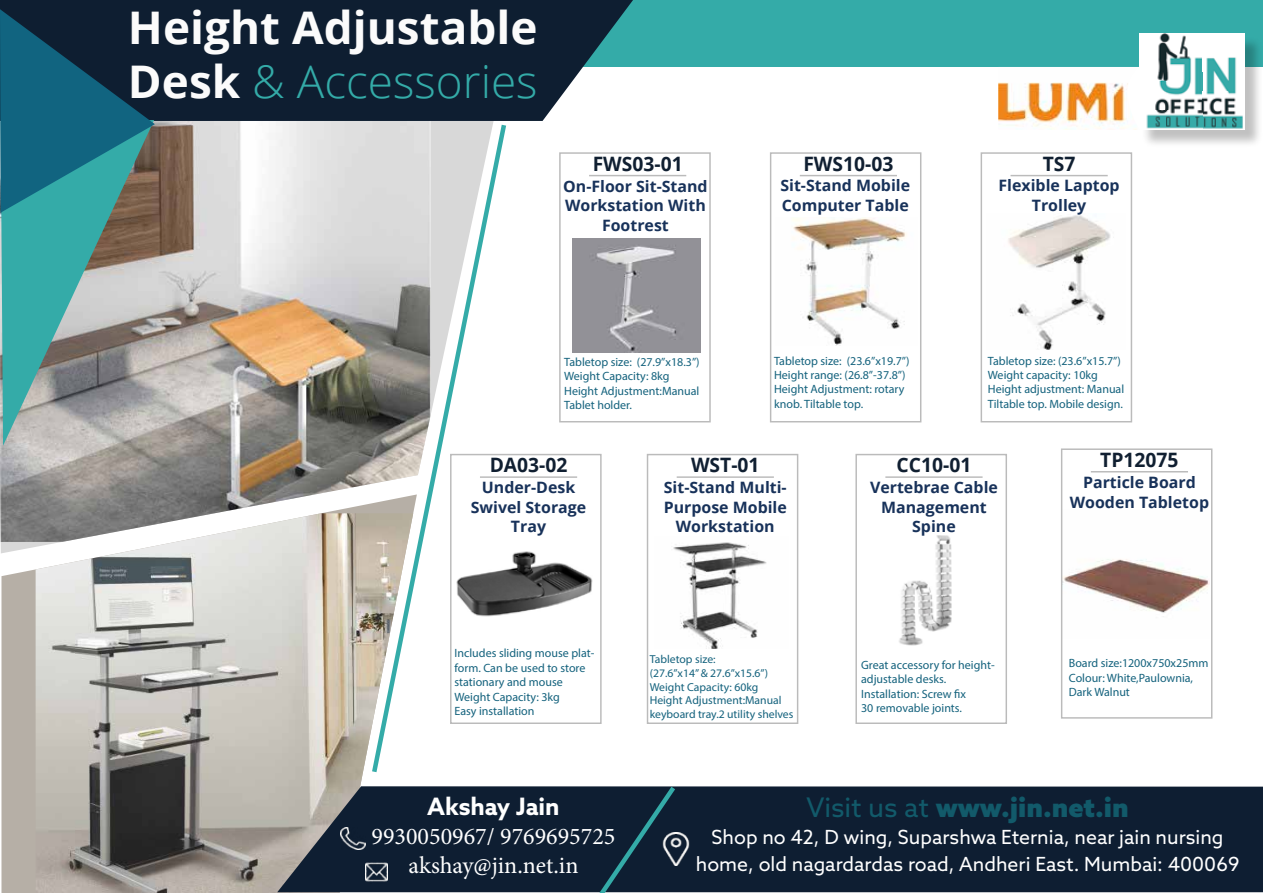
<style>
.page{position:relative;width:1263px;height:893px;background:#fff}
.page>*{position:absolute;margin:0;border:0;box-sizing:border-box;transform-origin:0 0}
.t1{font:700 45px/54px "Open Sans";color:#fbfbfb}
.t2{font:900 27px "Azo Sans";color:#125a6a}
.t3{font:24px/28.8px "Minion Pro";color:#fff;text-align:center}
.t4{font:700 24px "Azo Sans";color:#fff}
.t5{font:700 19.8px "Open Sans";color:#101f31}
.t6{font:19.5px/27px "Azo Sans";color:#fff;text-align:center}
.t7{font:700 15.75px/19.6px "Open Sans";color:#18325a;text-align:center}
.t8{font:12px/14.4px "Myriad Pro";color:#14627d}
.t9{font:11.55px/13.8px "Myriad Pro";color:#14627d}
.s1{font-weight:300;color:#34aba8}
.s2{font-weight:400}
</style>
<div class="page">
<img style="left:0;top:121px;width:369px;height:421px">
<svg style="left:1px;top:494px;width:416px;height:399px;fill:#b6afa6"></svg>
<img style="left:36px;top:513px;width:377px;height:380px">
<hr style="left:589px;top:175px;width:97px;height:1px;background:#000">
<img style="left:572px;top:238px;width:129px;height:114px">
<svg style="left:369px;top:121px;width:140px;height:656px"></svg>
<hr style="left:800px;top:175px;width:97px;height:1px;background:#000">
<img style="left:792px;top:218px;width:115px;height:127px">
<hr style="left:1010px;top:175px;width:98px;height:1px;background:#000">
<img style="left:1008px;top:215px;width:103px;height:134px">
<img style="left:453px;top:531px;width:140px;height:105px">
<hr style="left:480px;top:476px;width:97px;height:2px;background:#000">
<hr style="left:677px;top:476px;width:97px;height:2px;background:#000">
<img style="left:673px;top:542px;width:94px;height:107px">
<hr style="left:885px;top:476px;width:97px;height:2px;background:#000">
<img style="left:899px;top:535px;width:53px;height:111px">
<img style="left:1064px;top:559px;width:145px;height:54px">
<hr style="left:1091px;top:471px;width:97px;height:1px;background:#000">
<div style="left:5px;top:0;width:1258px;height:67px;background:#34aba8"></div>
<svg style="left:0;top:0;width:633px;height:121px;fill:#0e1e31"></svg>
<svg style="left:1px;top:213px;width:153px;height:233px"></svg>
<svg style="left:0;top:9px;width:155px;height:204px"></svg>
<div style="left:1142px;top:36px;width:121px;height:113px;background:#000;opacity:.25"></div>
<img style="left:1139px;top:33px;width:105px;height:97px">
<div style="left:277px;top:786px;width:986px;height:106px;background:#0e1e32"></div>
<svg style="left:595px;top:786px;width:84px;height:107px"></svg>
<img style="left:340px;top:827px;width:25px;height:22px">
<img style="left:365px;top:860px;width:22px;height:23px">
<img style="left:658px;top:833px;width:36px;height:33px">
<img style="left:998px;top:82px;width:138px;height:48px">
<h1 class="t1" style="left:128px;top:-1px;width:411px">Height Adjustable<br>Desk <span class="s1">&amp; Accessories</span></h1>
<h3 class="t5" style="left:593px;top:149px;width:92px">FWS03-01</h3>
<h3 class="t7" style="left:563px;top:176px;width:146px">On-Floor Sit-Stand<br>Workstation With<br>Footrest</h3>
<p class="t8" style="left:564px;top:355px;width:137px">Tabletop size: (27.9”x18.3”)<br>Weight Capacity: 8kg<br>Height Adjustment:Manual<br>Tablet holder.</p>
<h3 class="t5" style="left:803px;top:149px;width:92px">FWS10-03</h3>
<h3 class="t7" style="left:780px;top:175px;width:131px;text-align:left">Sit-Stand Mobile<br>Computer Table</h3>
<h3 class="t5" style="left:1043px;top:149px;width:34px">TS7</h3>
<h3 class="t7" style="left:998px;top:175px;width:123px">Flexible Laptop<br>Trolley</h3>
<p class="t8" style="left:774px;top:353px;width:137px">Tabletop size: (23.6”x19.7”)<br>Height range: (26.8”-37.8”)<br>Height Adjustment: rotary knob. Tiltable top.</p>
<p class="t8" style="left:988px;top:353px;width:138px">Tabletop size: (23.6”x15.7”)<br>Weight capacity: 10kg<br>Height adjustment: Manual<br>Tiltable top. Mobile design.</p>
<h3 class="t5" style="left:490px;top:451px;width:79px">DA03-02</h3>
<h3 class="t7" style="left:471px;top:477px;width:117px">Under-Desk<br>Swivel Storage<br>Tray</h3>
<h3 class="t5" style="left:691px;top:451px;width:70px">WST-01</h3>
<h3 class="t7" style="left:664px;top:477px;width:125px">Sit-Stand Multi-<br>Purpose Mobile<br>Workstation</h3>
<h3 class="t5" style="left:897px;top:451px;width:76px">CC10-01</h3>
<h3 class="t7" style="left:870px;top:477px;width:129px">Vertebrae Cable<br>Management<br>Spine</h3>
<h3 class="t5" style="left:1100px;top:446px;width:80px">TP12075</h3>
<h3 class="t7" style="left:1070px;top:472px;width:141px">Particle Board<br>Wooden Tabletop</h3>
<p class="t8" style="left:454px;top:646px;width:141px">Includes sliding mouse plat&shy;form. Can be used to store stationary and mouse<br>Weight Capacity: 3kg<br>Easy installation</p>
<h3 class="t4" style="left:427px;top:790px;width:134px">Akshay Jain</h3>
<h3 class="t3" style="left:372px;top:822px;width:245px">9930050967/ 9769695725 akshay@jin.net.in</h3>
<p class="t9" style="left:650px;top:652px;width:145px">Tabletop size:<br>(27.6”x14” &amp; 27.6”x15.6”)<br>Weight Capacity: 60kg<br>Height Adjustment:Manual keyboard tray.2 utility shelves</p>
<p class="t8" style="left:861px;top:658px;width:135px">Great accessory for height&shy;adjustable desks.<br>Installation: Screw fix<br>30 removable joints.</p>
<p class="t8" style="left:1069px;top:656px;width:141px">Board size:1200x750x25mm<br>Colour: White,Paulownia,<br>Dark Walnut</p>
<h2 class="t2" style="left:806px;top:790px;width:324px"><span class="s2">Visit us at</span> www.jin.net.in</h2>
<h3 class="t6" style="left:696px;top:824px;width:545px">Shop no 42, D wing, Suparshwa Eternia, near jain nursing home, old nagardardas road, Andheri East. Mumbai: 400069</h3>
</div>
